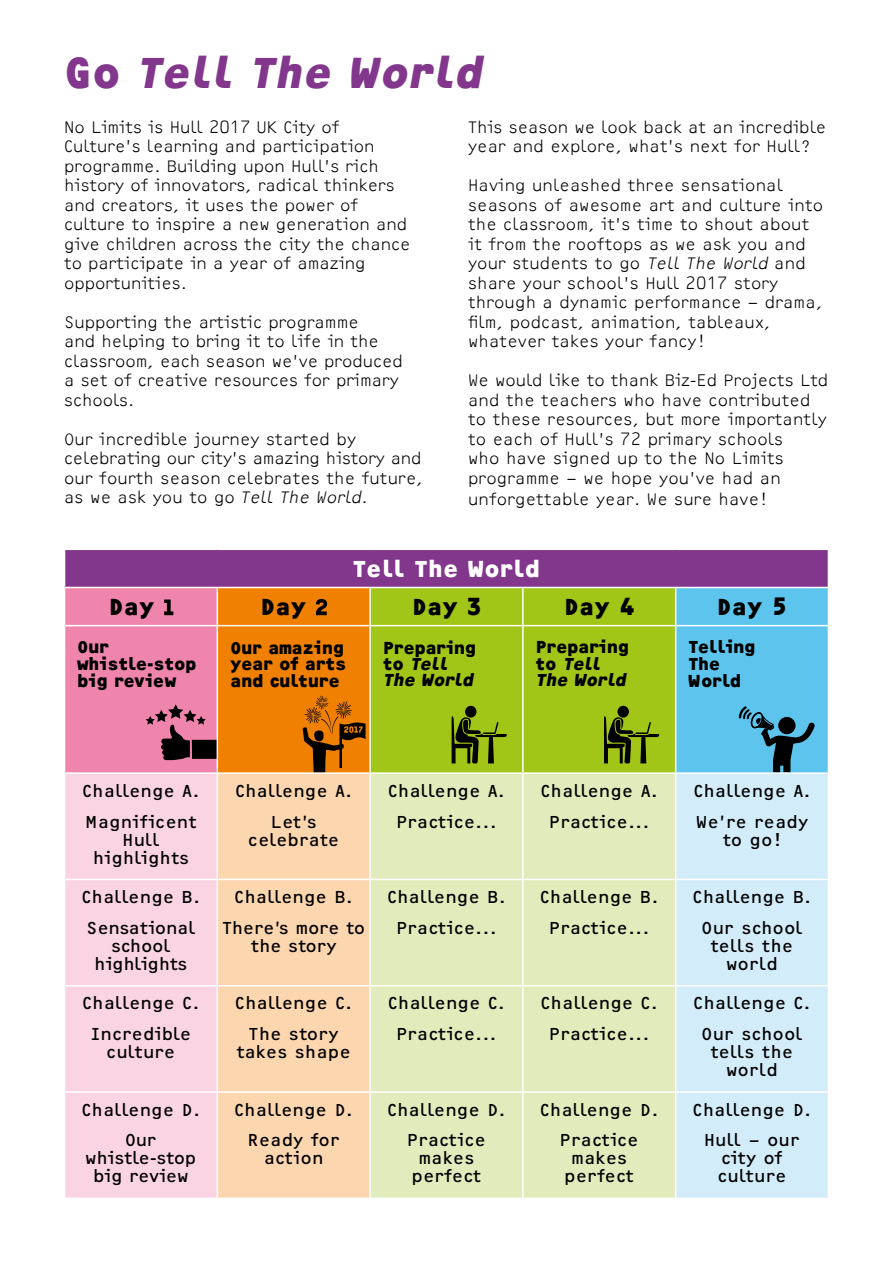
<style>
.page{position:relative;width:893px;height:1263px;background:#fff}
.page>*{position:absolute;margin:0;border:0;box-sizing:border-box;transform-origin:0 0}
.t1{font:italic 700 45px "OCRF";color:#82368c}
.t2{font:700 24px "OCRF";color:#000}
.t3{font:700 24px "OCRF";color:#fff}
.t4{font:18px/30.8px "OCRF";color:#000;text-align:center}
.t5{font:18px/30.8px "OCRF";letter-spacing:-.02em;color:#000;text-align:center}
.t6{font:700 18px/16.5px "OCRF";letter-spacing:-.03em;color:#000}
.t7{font:italic 700 18px/16.5px "OCRF";color:#000}
.t8{font:300 17.25px/19.5px "OCRF";letter-spacing:-.03em;color:#000}
.s1{font-style:normal}
.s2{font-style:italic}
</style>
<div class="page">
<div style="left:65px;top:549px;width:763px;height:38px;background:#82368c"></div>
<div style="left:371px;top:588px;width:304px;height:184px;background:#a2c617"></div>
<div style="left:65px;top:774px;width:152px;height:423px;background:#fad4e2"></div>
<div style="left:218px;top:774px;width:151px;height:423px;background:#fcd6af"></div>
<div style="left:371px;top:774px;width:304px;height:423px;background:#e2ebbc"></div>
<div style="left:676px;top:774px;width:152px;height:423px;background:#d2ecfa"></div>
<hr style="left:64px;top:549px;width:153px;height:1px;background:#fff">
<hr style="left:217px;top:549px;width:153px;height:1px;background:#fff">
<hr style="left:370px;top:549px;width:153px;height:1px;background:#fff">
<hr style="left:523px;top:549px;width:153px;height:1px;background:#fff">
<hr style="left:676px;top:549px;width:153px;height:1px;background:#fff">
<hr style="left:522px;top:588px;width:2px;height:37px;background:#fff">
<hr style="left:370px;top:625px;width:153px;height:1px;background:#fff">
<hr style="left:523px;top:625px;width:153px;height:1px;background:#fff">
<hr style="left:522px;top:626px;width:2px;height:146px;background:#fff">
<hr style="left:522px;top:774px;width:2px;height:105px;background:#fff">
<hr style="left:64px;top:879px;width:153px;height:1px;background:#fff">
<hr style="left:217px;top:879px;width:153px;height:1px;background:#fff">
<hr style="left:370px;top:879px;width:153px;height:1px;background:#fff">
<hr style="left:523px;top:879px;width:153px;height:1px;background:#fff">
<hr style="left:522px;top:880px;width:2px;height:105px;background:#fff">
<hr style="left:676px;top:879px;width:153px;height:1px;background:#fff">
<hr style="left:64px;top:985px;width:153px;height:1px;background:#fff">
<hr style="left:217px;top:985px;width:153px;height:1px;background:#fff">
<hr style="left:370px;top:985px;width:153px;height:1px;background:#fff">
<hr style="left:523px;top:985px;width:153px;height:1px;background:#fff">
<hr style="left:522px;top:986px;width:2px;height:105px;background:#fff">
<hr style="left:676px;top:985px;width:153px;height:1px;background:#fff">
<hr style="left:64px;top:1091px;width:153px;height:2px;background:#fff">
<hr style="left:217px;top:1091px;width:153px;height:2px;background:#fff">
<hr style="left:370px;top:1091px;width:153px;height:2px;background:#fff">
<hr style="left:523px;top:1091px;width:153px;height:2px;background:#fff">
<hr style="left:522px;top:1093px;width:2px;height:104px;background:#fff">
<hr style="left:676px;top:1091px;width:153px;height:2px;background:#fff">
<svg style="left:65px;top:587px;width:305px;height:186px;background:#e37f56"></svg>
<svg style="left:676px;top:588px;width:152px;height:185px;background:#5bbce1"></svg>
<div style="left:617px;top:706px;width:12px;height:11px;background:#000;border-radius:50%"></div>
<svg style="left:604px;top:716px;width:55px;height:47px;background:#657c0e"></svg>
<div style="left:465px;top:706px;width:11px;height:11px;background:#000;border-radius:50%"></div>
<svg style="left:452px;top:716px;width:55px;height:47px;background:#667d0e"></svg>
<h1 class="t1" style="left:64px;top:43px;width:429px"><span class="s1">G o</span> Tell The World</h1>
<p class="t8" style="left:64px;top:116px;width:349px">No Limits is Hull 2017 UK City of Culture’s learning and participation programme. Building upon Hull’s rich history of innovators, radical thinkers and creators, it uses the power of culture to inspire a new generation and give children across the city the chance to participate in a year of amazing opportunities.</p>
<p class="t8" style="left:64px;top:311px;width:341px">Supporting the artistic programme<br>and helping to bring it to life in the classroom, each season we’ve produced a set of creative resources for primary schools.</p>
<p class="t8" style="left:64px;top:428px;width:361px">Our incredible journey started by celebrating our city’s amazing history and our fourth season celebrates the future, a s w e a s k yo u to g o <span class="s2">Tell The World</span>.</p>
<p class="t8" style="left:468px;top:116px;width:360px">This season we look back at an incredible year and explore, what’s next for Hull?</p>
<p class="t8" style="left:468px;top:175px;width:357px">Having unleashed three sensational seasons of awesome art and culture into the classroom, it’s time to shout about it from the rooftops as we ask you and your students to go <span class="s2">Tell The World</span> and share your school’s Hull 2017 story through a dynamic performance – drama, film, podcast, animation, tableaux, whatever takes your fancy!</p>
<p class="t8" style="left:468px;top:370px;width:362px">We would like to thank Biz-Ed Projects Ltd and the teachers who have contributed to these resources, but more importantly to each of Hull’s 72 primary schools<br>who have signed up to the No Limits programme – we hope you’ve had an</p>
<p class="t8" style="left:468px;top:489px;width:301px">unforgettable year. We sure have!</p>
<h2 class="t3" style="left:353px;top:553px;width:189px">Tell The World</h2>
<h2 class="t2" style="left:108px;top:591px;width:48px">Day</h2>
<h2 class="t2" style="left:260px;top:591px;width:48px">Day</h2>
<h2 class="t2" style="left:412px;top:591px;width:71px">Day 3</h2>
<h2 class="t2" style="left:564px;top:591px;width:73px">Day 4</h2>
<h2 class="t2" style="left:716px;top:591px;width:73px">Day 5</h2>
<p class="t6" style="left:77px;top:638px;width:121px">Our whistle-stop big review</p>
<p class="t6" style="left:230px;top:638px;width:118px">Our amazing year of arts and culture</p>
<p class="t7" style="left:383px;top:638px;width:96px"><span class="s1">Preparing t o</span> Tell<br>The World</p>
<p class="t7" style="left:536px;top:638px;width:96px"><span class="s1">Preparing t o</span> Tell<br>The World</p>
<p class="t6" style="left:688px;top:638px;width:69px">Telling<br>The<br>World</p>
<p class="t4" style="left:82px;top:774px;width:119px;text-align:left">Challenge A.<br>Magnificent</p>
<p class="t4" style="left:93px;top:830px;width:98px;line-height:18px">Hull highlights</p>
<p class="t5" style="left:81px;top:881px;width:120px;text-align:left">Challenge B.<br>Sensational</p>
<p class="t5" style="left:94px;top:936px;width:95px;line-height:18px">school highlights</p>
<p class="t4" style="left:82px;top:987px;width:119px">Challenge C.<br>Incredible</p>
<p class="t4" style="left:106px;top:1036px;width:71px">culture</p>
<p class="t4" style="left:81px;top:1093px;width:120px">Challenge D.<br>Our</p>
<p class="t5" style="left:85px;top:1149px;width:113px;line-height:18px">whistle-stop big review</p>
<p class="t4" style="left:235px;top:774px;width:119px">Challenge A.<br>Let’s</p>
<p class="t4" style="left:248px;top:823px;width:93px">celebrate</p>
<p class="t5" style="left:222px;top:881px;width:145px">Challenge B.<br>There’s more to</p>
<p class="t5" style="left:251px;top:930px;width:87px">the story</p>
<p class="t4" style="left:235px;top:987px;width:119px">Challenge C.<br>The story</p>
<p class="t4" style="left:236px;top:1036px;width:116px">takes shape</p>
<p class="t4" style="left:234px;top:1093px;width:120px">Challenge D.<br>Ready for</p>
<p class="t4" style="left:264px;top:1142px;width:61px">action</p>
<p class="t4" style="left:388px;top:774px;width:119px">Challenge A.<br>Practice...</p>
<p class="t4" style="left:541px;top:774px;width:119px">Challenge A.<br>Practice...</p>
<p class="t4" style="left:693px;top:774px;width:119px;text-align:left">Challenge A.<br>We’re ready</p>
<p class="t4" style="left:723px;top:823px;width:60px">to go!</p>
<p class="t4" style="left:387px;top:881px;width:120px">Challenge B.<br>Practice...</p>
<p class="t4" style="left:540px;top:881px;width:120px">Challenge B.<br>Practice...</p>
<p class="t4" style="left:693px;top:881px;width:120px">Challenge B.<br>Our school</p>
<p class="t4" style="left:711px;top:936px;width:84px;line-height:18px">tells the world</p>
<p class="t4" style="left:388px;top:987px;width:119px">Challenge C.<br>Practice...</p>
<p class="t4" style="left:540px;top:987px;width:119px">Challenge C.<br>Practice...</p>
<p class="t4" style="left:693px;top:987px;width:119px">Challenge C.<br>Our school</p>
<p class="t4" style="left:711px;top:1042px;width:84px;line-height:18px">tells the world</p>
<p class="t4" style="left:387px;top:1093px;width:120px">Challenge D.<br>Practice</p>
<p class="t4" style="left:411px;top:1149px;width:71px;line-height:18px">makes perfect</p>
<p class="t4" style="left:540px;top:1093px;width:120px">Challenge D.<br>Practice</p>
<p class="t4" style="left:564px;top:1149px;width:71px;line-height:18px">makes perfect</p>
<p class="t4" style="left:693px;top:1093px;width:120px">Challenge D.<br>Hull – our</p>
<p class="t4" style="left:717px;top:1149px;width:71px;line-height:18px;text-align:left">city of culture</p>
</div>
